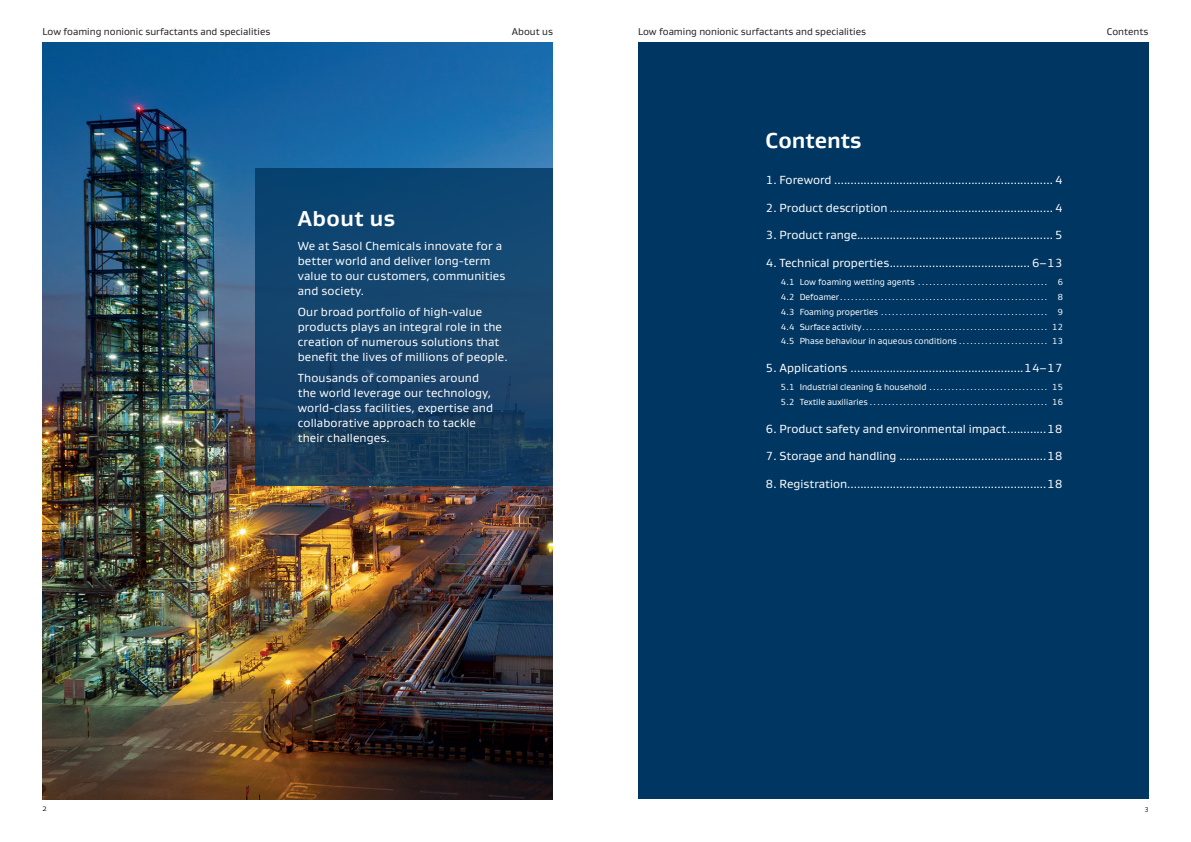
<style>
.page{position:relative;width:1191px;height:842px;background:#fff}
.page>*{position:absolute;margin:0;border:0;box-sizing:border-box;transform-origin:0 0}
.Heading{font:700 22px "Gustan";color:#fff}
.H1_weiß{font:700 22px "Gustan";letter-spacing:.02em;color:#fff}
.Inhalt1{font:12px "Gustan";color:#fff}
.About_us{font:12px/15px "Gustan";letter-spacing:.01em;color:#fff}
.Header_left{font:10px "Gustan";color:#231f20}
.Inhalt2{font:9px "Gustan";color:#fff}
.t1{font:8px "Gustan";color:#231f20}
.t2{font:7px "Gustan";color:#231f20}
</style>
<div class="page">
<hr style="left:43px;top:799px;width:510px;height:1px;background:#003762">
<div style="left:638px;top:43px;width:510px;height:756px;background:#003762"></div>
<img style="left:43px;top:43px;width:510px;height:756px">
<div style="left:255px;top:168px;width:298px;height:317px;background:linear-gradient(to bottom,#0d4978,#1c3c5b)"></div>
<p class="Header_left" style="left:512px;top:25px;width:43px">About us</p>
<p class="Header_left" style="left:1106px;top:25px;width:43px">Contents</p>
<p class="Header_left" style="left:43px;top:25px;width:229px">Low foaming nonionic surfactants and specialities</p>
<p class="Header_left" style="left:638px;top:25px;width:229px">Low foaming nonionic surfactants and specialities</p>
<p class="H1_weiß" style="left:298px;top:203px;width:99px">About us</p>
<p class="About_us" style="left:298px;top:238px;width:209px">We at Sasol Chemicals innovate for a better world and deliver long-term value to our customers, communities and society.</p>
<p class="About_us" style="left:298px;top:304px;width:211px">Our broad portfolio of high-value products plays an integral role in the creation of numerous solutions that benefit the lives of millions of people.</p>
<p class="About_us" style="left:298px;top:370px;width:197px">Thousands of companies around the world leverage our technology, world-class facilities, expertise and collaborative approach to tackle their challenges.</p>
<p class="Heading" style="left:765px;top:125px;width:97px">Contents</p>
<p class="Inhalt1" style="left:765px;top:172px;width:299px">1. Foreword ...................................................................4</p>
<p class="Inhalt1" style="left:765px;top:200px;width:299px">2. Product description ..................................................4</p>
<p class="Inhalt1" style="left:765px;top:228px;width:299px">3. Product range............................................................5</p>
<p class="Inhalt1" style="left:765px;top:255px;width:299px">4. Technical properties...........................................6–13</p>
<p class="Inhalt2" style="left:780px;top:276px;width:284px">4.1 Low foaming wetting agents ................................... 6</p>
<p class="Inhalt2" style="left:780px;top:291px;width:284px">4.2 Defoamer........................................................ 8</p>
<p class="Inhalt2" style="left:780px;top:306px;width:284px">4.3 Foaming properties ............................................. 9</p>
<p class="Inhalt2" style="left:780px;top:321px;width:284px">4.4 Surface activity.................................................. 12</p>
<p class="Inhalt2" style="left:780px;top:335px;width:284px">4.5 Phase behaviour in aqueous conditions ........................ 13</p>
<p class="Inhalt1" style="left:765px;top:360px;width:299px">5. Applications .....................................................14–17</p>
<p class="Inhalt2" style="left:780px;top:381px;width:284px">5.1 Industrial cleaning &amp; household ................................ 15</p>
<p class="Inhalt2" style="left:780px;top:396px;width:284px">5.2 Textile auxiliaries................................................ 16</p>
<p class="Inhalt1" style="left:765px;top:421px;width:299px">6. Product safety and environmental impact............18</p>
<p class="Inhalt1" style="left:765px;top:448px;width:299px">7. Storage and handling .............................................18</p>
<p class="Inhalt1" style="left:765px;top:476px;width:299px">8. Registration.............................................................18</p>
<p class="t1" style="left:43px;top:803px;width:6px">2</p>
<p class="t2" style="left:1144px;top:804px;width:5px">3</p>
</div>
